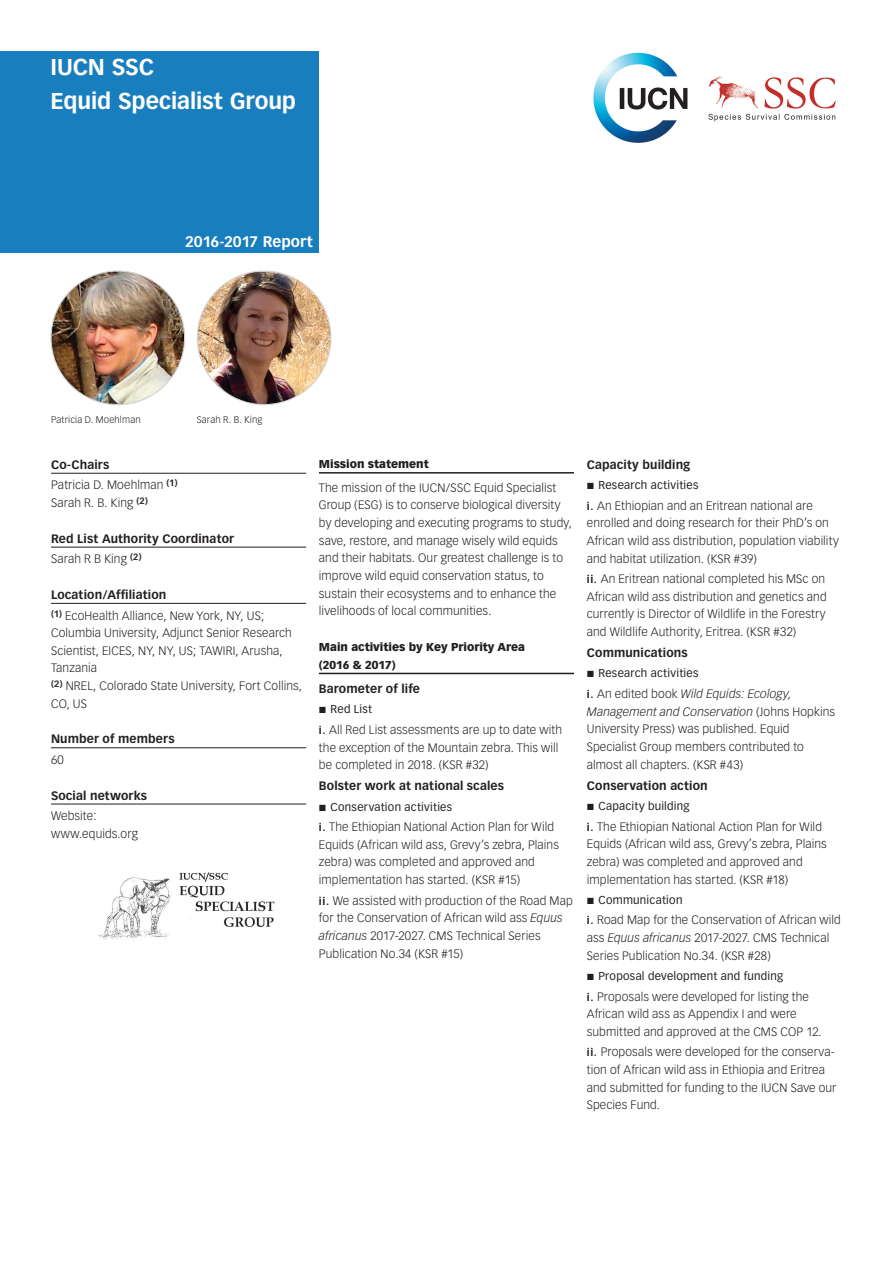
<style>
.page{position:relative;width:893px;height:1263px;background:#fff}
.page>*{position:absolute;margin:0;border:0;box-sizing:border-box;transform-origin:0 0}
.t1{font:700 22.5px/34.5px "Vectora LH";letter-spacing:-.005em;color:#fff}
.t2{font:700 15px "Vectora LH";letter-spacing:-.01em;color:#fff}
.t3{font:300 12px/17.7px "Vectora LH";letter-spacing:.01em;color:#231f20}
.t4{font:700 12px/20.7px "Vectora LH";letter-spacing:.01em;color:#231f20}
.t5{font:11.25px "Vectora LH";letter-spacing:.025em;color:#231f20}
.t6{font:900 11.25px/18px "Vectora LH";color:#231f20}
.t7{font:300 9.45px "Vectora LH";letter-spacing:.015em;color:#231f20}
.s1{font-weight:700}
.s2{font-weight:300}
.s3{font-family:"European Pi Three";font-size:9px}
.s4{font-weight:700;font-size:10.5px}
.s5{font-style:italic}
</style>
<div class="page">
<div style="left:0;top:51px;width:319px;height:202px;background:#197ebe"></div>
<img style="left:593px;top:52px;width:243px;height:91px">
<hr style="left:51px;top:473px;width:255px;height:1px;background:#231f20">
<hr style="left:51px;top:547px;width:255px;height:1px;background:#231f20">
<hr style="left:51px;top:603px;width:255px;height:1px;background:#231f20">
<hr style="left:51px;top:747px;width:255px;height:1px;background:#231f20">
<hr style="left:51px;top:804px;width:255px;height:1px;background:#231f20">
<img style="left:51px;top:271px;width:134px;height:134px;border-radius:67px">
<img style="left:197px;top:271px;width:134px;height:134px;border-radius:67px">
<img style="left:99px;top:872px;width:176px;height:67px">
<hr style="left:319px;top:472px;width:255px;height:2px;background:#231f20">
<hr style="left:319px;top:673px;width:255px;height:1px;background:#231f20">
<h1 class="t1" style="left:51px;top:50px;width:247px">IUCN SSC<br>Equid Specialist Group</h1>
<p class="t2" style="left:185px;top:232px;width:129px">2016-2017 Report</p>
<p class="t7" style="left:51px;top:414px;width:91px">Patricia D. Moehlman</p>
<p class="t7" style="left:197px;top:414px;width:67px">Sarah R. B. King</p>
<p class="t3" style="left:51px;top:454px;width:128px;line-height:20.7px"><span class="s1">Co-Chairs<br></span>Patricia D. Moehlman <sup>(1)</sup></p>
<p class="t3" style="left:51px;top:494px;width:99px">Sarah R. B. King <sup>(2)</sup></p>
<p class="t4" style="left:51px;top:528px;width:184px">Red List Authority Coordinator<br><span class="s2">Sarah R B King</span> <sup>(2)</sup></p>
<p class="t3" style="left:51px;top:584px;width:215px;line-height:20.7px"><span class="s1">Location/Affiliation<br></span><sup>(1)</sup> EcoHealth Alliance, New York, NY, US;</p>
<p class="t3" style="left:51px;top:624px;width:252px">Columbia University, Adjunct Senior Research<br>Scientist, EICES, NY, NY, US; TAWIRI, Arusha,<br>Tanzania<br><sup>(2)</sup> NREL, Colorado State University, Fort Collins,<br>CO, US</p>
<p class="t4" style="left:51px;top:729px;width:125px">Number of members</p>
<p class="t3" style="left:51px;top:751px;width:14px">60</p>
<p class="t4" style="left:51px;top:785px;width:98px">Social networks</p>
<p class="t3" style="left:51px;top:807px;width:88px">Website: www.equids.org</p>
<p class="t6" style="left:319px;top:455px;width:111px">Mission statement</p>
<p class="t3" style="left:319px;top:479px;width:254px">The mission of the IUCN/SSC Equid Specialist Group (ESG) is to conserve biological diversity by developing and executing programs to study, save, restore, and manage wisely wild equids and their habitats. Our greatest challenge is to improve wild equid conservation status, to sustain their ecosystems and to enhance the livelihoods of local communities.</p>
<p class="t6" style="left:319px;top:638px;width:208px">Main activities by Key Priority Area (2016 &amp; 2017)</p>
<p class="t4" style="left:319px;top:678px;width:103px">Barometer of life</p>
<p class="t5" style="left:319px;top:703px;width:55px"><span class="s3">L</span> Red List</p>
<p class="t3" style="left:319px;top:721px;width:245px"><span class="s4">i.</span> All Red List assessments are up to date with the exception of the Mountain zebra. This will be completed in 2018. (KSR #32)</p>
<p class="t4" style="left:319px;top:776px;width:187px">Bolster work at national scales</p>
<p class="t5" style="left:319px;top:800px;width:135px"><span class="s3">L</span> Conservation activities</p>
<p class="t3" style="left:319px;top:818px;width:241px"><span class="s4">i.</span> The Ethiopian National Action Plan for Wild Equids (African wild ass, Grevy’s zebra, Plains zebra) was completed and approved and implementation has started. (KSR #15)</p>
<p class="t3" style="left:319px;top:892px;width:255px"><span class="s4">ii.</span> We assisted with production of the Road Map for the Conservation of African wild ass <span class="s5">Equus africanus</span> 2017-2027. CMS Technical Series Publication No.34 (KSR #15)</p>
<p class="t4" style="left:587px;top:454px;width:105px">Capacity building</p>
<p class="t5" style="left:587px;top:478px;width:113px"><span class="s3">L</span> Research activities</p>
<p class="t3" style="left:587px;top:497px;width:253px"><span class="s4">i.</span> An Ethiopian and an Eritrean national are enrolled and doing research for their PhD’s on African wild ass distribution, population viability and habitat utilization. (KSR #39)</p>
<p class="t3" style="left:587px;top:570px;width:241px"><span class="s4">ii.</span> An Eritrean national completed his MSc on African wild ass distribution and genetics and currently is Director of Wildlife in the Forestry and Wildlife Authority, Eritrea. (KSR #32)</p>
<p class="t4" style="left:587px;top:643px;width:103px">Communications</p>
<p class="t5" style="left:587px;top:667px;width:113px"><span class="s3">L</span> Research activities</p>
<p class="t3" style="left:587px;top:685px;width:250px"><span class="s4">i.</span> An edited book <span class="s5">Wild Equids: Ecology, Management and Conservation</span> (Johns Hopkins University Press) was published. Equid Specialist Group members contributed to almost all chapters. (KSR #43)</p>
<p class="t4" style="left:587px;top:775px;width:122px">Conservation action</p>
<p class="t5" style="left:587px;top:799px;width:104px"><span class="s3">L</span> Capacity building</p>
<p class="t3" style="left:587px;top:818px;width:241px"><span class="s4">i.</span> The Ethiopian National Action Plan for Wild Equids (African wild ass, Grevy’s zebra, Plains zebra) was completed and approved and implementation has started. (KSR #18)</p>
<p class="t5" style="left:587px;top:893px;width:97px"><span class="s3">L</span> Communication</p>
<p class="t3" style="left:587px;top:911px;width:256px"><span class="s4">i.</span> Road Map for the Conservation of African wild ass <span class="s5">Equus africanus</span> 2017-2027. CMS Technical<br>Series Publication No.34. (KSR #28)</p>
<p class="t5" style="left:587px;top:969px;width:198px"><span class="s3">L</span> Proposal development and funding</p>
<p class="t3" style="left:587px;top:987px;width:236px"><span class="s4">i.</span> Proposals were developed for listing the<br>African wild ass as Appendix I and were submitted and approved at the CMS COP 12.</p>
<p class="t3" style="left:587px;top:1043px;width:251px"><span class="s4">ii.</span> Proposals were developed for the conserva&shy;tion of African wild ass in Ethiopia and Eritrea and submitted for funding to the IUCN Save our Species Fund.</p>
</div>
